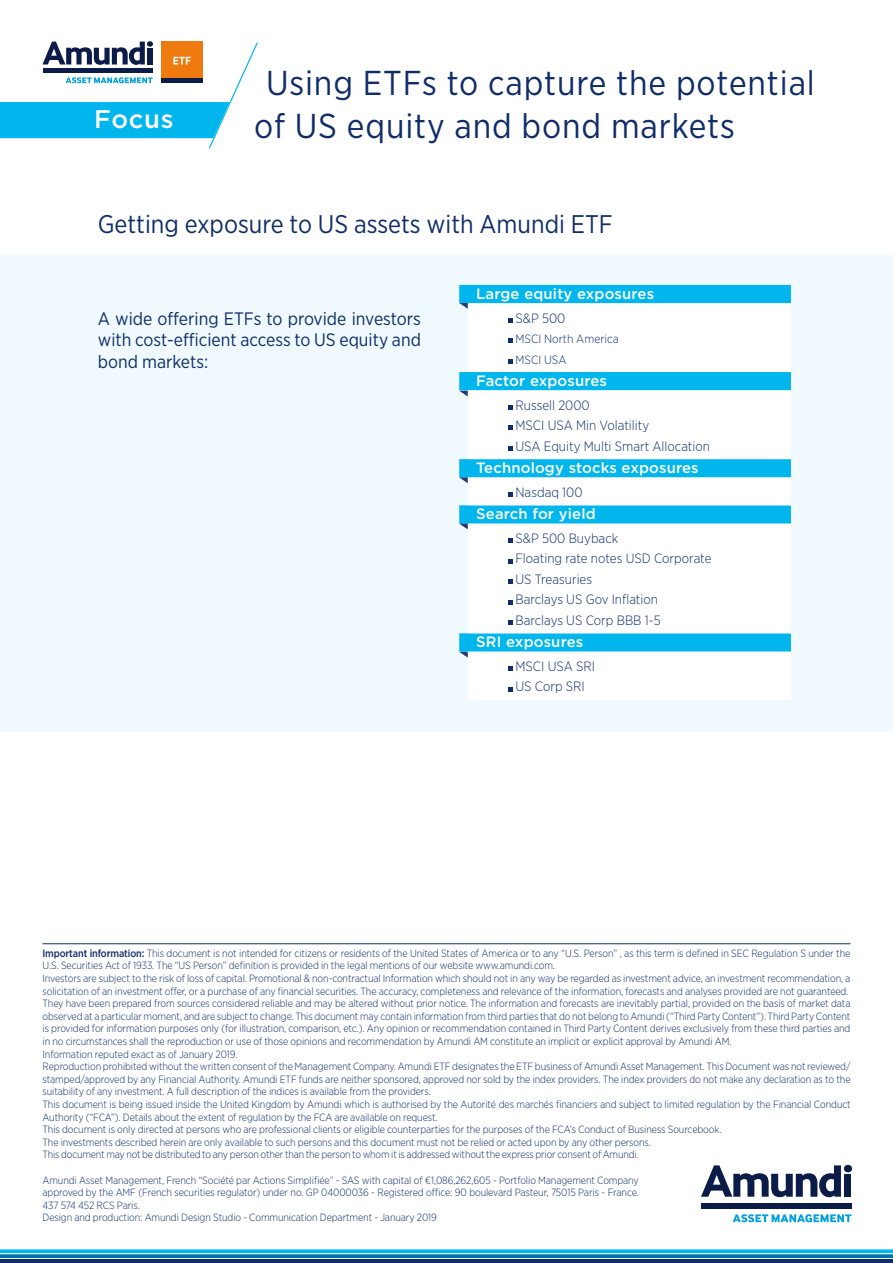
<style>
.page{position:relative;width:893px;height:1263px;background:#fff}
.page>*{position:absolute;margin:0;border:0;box-sizing:border-box;transform-origin:0 0}
.t1{font:34.5px/43.5px "Gotham Narrow";letter-spacing:.025em;color:#102d69}
.t2{font:25.5px "Gotham Narrow";color:#102d69}
.t3{font:500 25.5px "Gotham";letter-spacing:.03em;color:#fff}
.t4{font:18px/21.6px "Gotham Narrow";color:#102d69;text-align:justify}
.t5{font:500 15px "Gotham";letter-spacing:.01em;color:#fff}
.t6{font:300 13.5px/20.4px "Gotham Narrow";color:#102d69}
.t7{font:300 12px/20.4px "Gotham Narrow";color:#102d69}
.t8{font:300 10.5px/12.6px "Gotham Narrow";letter-spacing:-.01em;color:#102d69}
.s1{font-weight:500}
</style>
<div class="page">
<div style="left:0;top:255px;width:893px;height:476px;background:#eff9fe"></div>
<svg style="left:459px;top:285px;width:332px;height:367px;fill:#00b6ed"></svg>
<svg style="left:468px;top:303px;width:323px;height:397px;fill:#fff"></svg>
<svg style="left:508px;top:318px;width:4px;height:5px"></svg>
<svg style="left:508px;top:339px;width:4px;height:4px"></svg>
<svg style="left:508px;top:359px;width:4px;height:4px"></svg>
<svg style="left:508px;top:405px;width:4px;height:5px"></svg>
<svg style="left:508px;top:426px;width:4px;height:4px"></svg>
<svg style="left:508px;top:446px;width:4px;height:5px"></svg>
<svg style="left:508px;top:492px;width:4px;height:5px"></svg>
<svg style="left:508px;top:538px;width:4px;height:5px"></svg>
<svg style="left:508px;top:559px;width:4px;height:4px"></svg>
<svg style="left:508px;top:579px;width:4px;height:5px"></svg>
<svg style="left:508px;top:600px;width:4px;height:4px"></svg>
<svg style="left:508px;top:620px;width:4px;height:5px"></svg>
<svg style="left:508px;top:666px;width:4px;height:5px"></svg>
<svg style="left:508px;top:687px;width:4px;height:4px"></svg>
<svg style="left:459px;top:524px;width:9px;height:5px"></svg>
<svg style="left:459px;top:652px;width:9px;height:6px"></svg>
<svg style="left:459px;top:477px;width:9px;height:6px"></svg>
<svg style="left:459px;top:391px;width:9px;height:5px"></svg>
<svg style="left:459px;top:303px;width:9px;height:6px"></svg>
<svg style="left:0;top:1254px;width:893px;height:4px;background:#117ba9"></svg>
<svg style="left:0;top:1249px;width:893px;height:4px;background:#18bdee"></svg>
<hr style="left:0;top:1259px;width:893px;height:4px;background:#102d69">
<hr style="left:43px;top:943px;width:807px;height:1px;background:#102d69">
<svg style="left:701px;top:1165px;width:140px;height:32px"></svg>
<div style="left:844px;top:1165px;width:8px;height:7px;background:#0c1c49;border-radius:50%"></div>
<div style="left:844px;top:1174px;width:7px;height:23px;background:#0c1c49"></div>
<div style="left:701px;top:1202px;width:150px;height:6px;background:#0c1c49"></div>
<svg style="left:733px;top:1214px;width:118px;height:9px"></svg>
<svg style="left:0;top:41px;width:258px;height:108px"></svg>
<h2 class="t3" style="left:94px;top:102px;width:81px">Focus</h2>
<h1 class="t1" style="left:254px;top:60px;width:562px;text-indent:12px">Using ETFs to capture the potential of US equity and bond markets</h1>
<h2 class="t2" style="left:98px;top:208px;width:516px">Getting exposure to US assets with Amundi ETF</h2>
<h3 class="t4" style="left:98px;top:307px;width:325px">A wide offering ETFs to provide investors with cost-efficient access to US equity and bond markets:</h3>
<h3 class="t5" style="left:476px;top:284px;width:179px">Large equity exposures</h3>
<p class="t6" style="left:515px;top:307px;width:51px">S&amp;P 500</p>
<p class="t7" style="left:515px;top:328px;width:105px">MSCI North America<br>MSCI USA</p>
<h3 class="t5" style="left:476px;top:371px;width:132px">Factor exposures</h3>
<p class="t6" style="left:515px;top:394px;width:196px">Russell 2000<br>MSCI USA Min Volatility<br>USA Equity Multi Smart Allocation</p>
<h3 class="t5" style="left:476px;top:458px;width:224px">Technology stocks exposures</h3>
<p class="t6" style="left:515px;top:481px;width:69px">Nasdaq 100</p>
<h3 class="t5" style="left:476px;top:504px;width:121px">Search for yield</h3>
<p class="t6" style="left:515px;top:528px;width:198px">S&amp;P 500 Buyback<br>Floating rate notes USD Corporate<br>US Treasuries<br>Barclays US Gov Inflation<br>Barclays US Corp BBB 1-5</p>
<h3 class="t5" style="left:476px;top:632px;width:108px">SRI exposures</h3>
<p class="t6" style="left:515px;top:656px;width:81px">MSCI USA SRI<br>US Corp SRI</p>
<p class="t8" style="left:43px;top:946px;width:810px"><span class="s1">Important information:</span> This document is not intended for citizens or residents of the United States of America or to any “U.S. Person” , as this term is defined in SEC Regulation S under the U.S. Securities Act of 1933. The “US Person” definition is provided in the legal mentions of our website www.amundi.com.<br>Investors are subject to the risk of loss of capital. Promotional &amp; non-contractual Information which should not in any way be regarded as investment advice, an investment recommendation, a solicitation of an investment offer, or a purchase of any financial securities. The accuracy, completeness and relevance of the information, forecasts and analyses provided are not guaranteed.<br>They have been prepared from sources considered reliable and may be altered without prior notice. The information and forecasts are inevitably partial, provided on the basis of market data observed at a particular moment, and are subject to change. This document may contain information from third parties that do not belong to Amundi (“Third Party Content”). Third Party Content is provided for information purposes only (for illustration, comparison, etc.). Any opinion or recommendation contained in Third Party Content derives exclusively from these third parties and in no circumstances shall the reproduction or use of those opinions and recommendation by Amundi AM constitute an implicit or explicit approval by Amundi AM.<br>Information reputed exact as of January 2019.<br>Reproduction prohibited without the written consent of the Management Company. Amundi ETF designates the ETF business of Amundi Asset Management. This Document was not reviewed/ stamped/approved by any Financial Authority. Amundi ETF funds are neither sponsored, approved nor sold by the index providers. The index providers do not make any declaration as to the suitability of any investment. A full description of the indices is available from the providers.<br>This document is being issued inside the United Kingdom by Amundi which is authorised by the Autorité des marchés financiers and subject to limited regulation by the Financial Conduct Authority (“FCA”). Details about the extent of regulation by the FCA are available on request.<br>This document is only directed at persons who are professional clients or eligible counterparties for the purposes of the FCA’s Conduct of Business Sourcebook.<br>The investments described herein are only available to such persons and this document must not be relied or acted upon by any other persons.<br>This document may not be distributed to any person other than the person to whom it is addressed without the express prior consent of Amundi.</p>
<p class="t8" style="left:43px;top:1173px;width:598px">Amundi Asset Management, French “Société par Actions Simplifiée” - SAS with capital of €1,086,262,605 - Portfolio Management Company approved by the AMF (French securities regulator) under no. GP 04000036 - Registered office: 90 boulevard Pasteur, 75015 Paris - France.<br>437 574 452 RCS Paris.<br>Design and production: Amundi Design Studio - Communication Department - January 2019</p>
</div>
